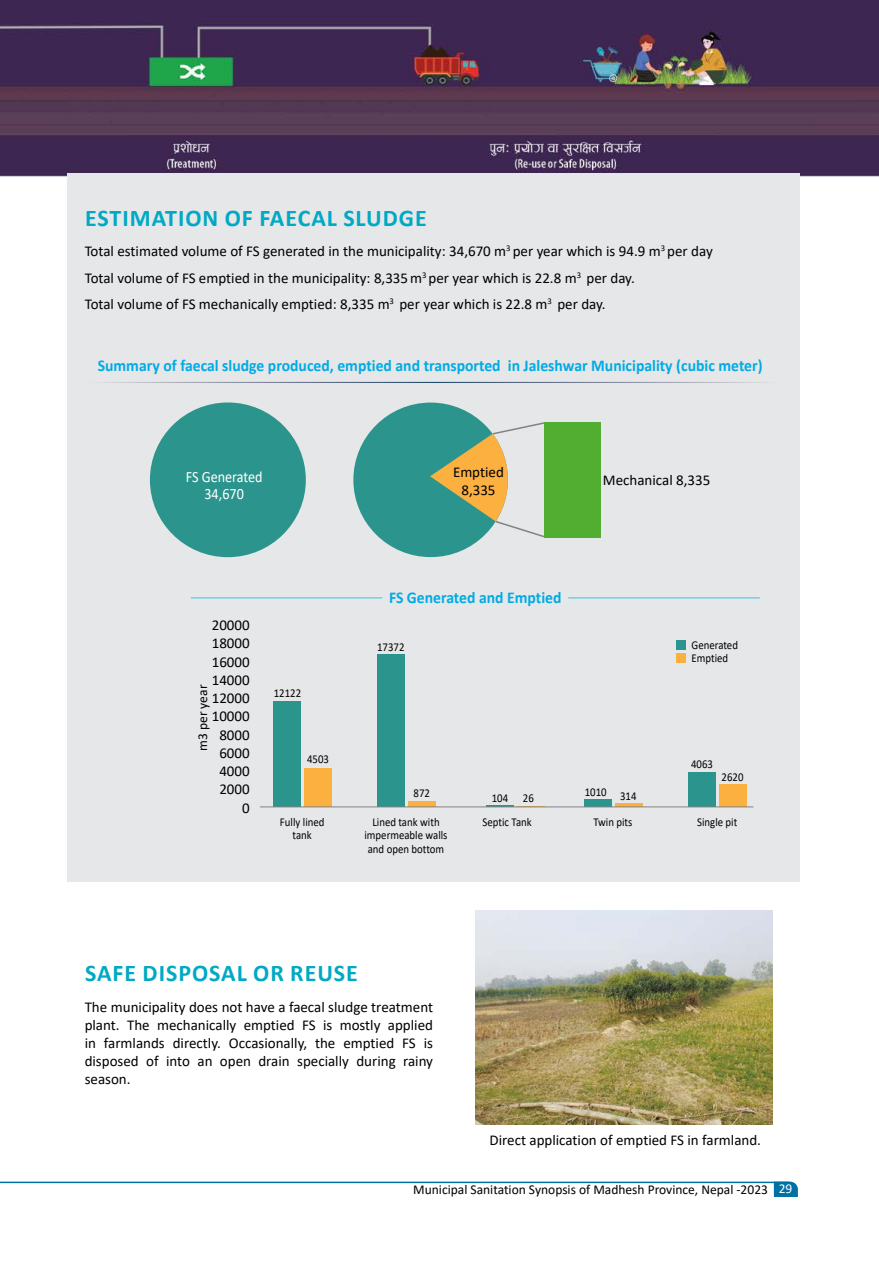
<style>
.page{position:relative;width:879px;height:1263px;background:#fff}
.page>*{position:absolute;margin:0;border:0;box-sizing:border-box;transform-origin:0 0}
.t1{font:700 24px "Calibri";letter-spacing:.04em;color:#00a9c4}
.t2{font:700 16.5px "Calibri";color:#00abe6;scale:.95 1}
.t3{font:15.75px/17.7px "Calibri";color:#fff;text-align:center;scale:.9 1}
.t4{font:15px/18.3px "Calibri";color:#000}
.t5{font:13.5px "Calibri";color:#000}
.t6{font:12px/13.5px "Calibri";color:#000;text-align:center;scale:.9 1}
.s1{color:#fff}
</style>
<div class="page">
<svg style="left:774px;top:1181px;width:24px;height:16px"></svg>
<hr style="left:0;top:1181px;width:790px;height:2px;background:#0071a2">
<img style="left:0;top:0;width:879px;height:1125px">
<div style="left:67px;top:173px;width:732px;height:708px;background:#e6e7e8"></div>
<hr style="left:83px;top:382px;width:694px;height:1px;background:#fff">
<div style="left:150px;top:402px;width:156px;height:155px;background:#2b958d;border-radius:50%"></div>
<div style="left:544px;top:422px;width:56px;height:115px;background:#52ae31"></div>
<div style="left:353px;top:403px;width:155px;height:154px;background:#2b958d;border-radius:50%"></div>
<svg style="left:430px;top:421px;width:116px;height:117px"></svg>
<div style="left:273px;top:701px;width:27px;height:106px;background:#2b958d"></div>
<div style="left:304px;top:768px;width:27px;height:39px;background:#fbb040"></div>
<div style="left:688px;top:772px;width:27px;height:35px;background:#2b958d"></div>
<div style="left:719px;top:784px;width:27px;height:23px;background:#fbb040"></div>
<div style="left:377px;top:654px;width:27px;height:153px;background:#2b958d"></div>
<div style="left:408px;top:801px;width:27px;height:6px;background:#fbb040"></div>
<div style="left:585px;top:799px;width:27px;height:8px;background:#2b958d"></div>
<hr style="left:615px;top:804px;width:27px;height:3px;background:#fbb040">
<hr style="left:487px;top:805px;width:27px;height:2px;background:#2b958d">
<hr style="left:260px;top:806px;width:494px;height:1px;background:#808285">
<hr style="left:568px;top:597px;width:192px;height:2px;background:#74cee2">
<hr style="left:191px;top:597px;width:191px;height:2px;background:#74cee2">
<div style="left:676px;top:640px;width:9px;height:9px;background:#2b958d"></div>
<div style="left:676px;top:653px;width:9px;height:9px;background:#fbb040"></div>
<img style="left:475px;top:910px;width:297px;height:214px">
<h1 class="t1" style="left:85px;top:201px;width:343px">ESTIMATION OF FAECAL SLUDGE</h1>
<p class="t4" style="left:85px;top:238px;width:630px;line-height:26.5px">Total estimated volume of FS generated in the municipality: 34,670 m<sup>3</sup> per year which is 94.9 m<sup>3</sup> per day<br>Total volume of FS emptied in the municipality: 8,335m<sup>3</sup> per year which is 22.8 m<sup>3</sup> per day.<br>Total volume of FS mechanically emptied: 8,335 m<sup>3</sup> per year which is 22.8 m<sup>3</sup> per day.</p>
<p class="t2" style="left:98px;top:354px;width:701px">Summary of faecal sludge produced, emptied and transported in Jaleshwar Municipality (cubic meter)</p>
<p class="t3" style="left:186px;top:467px;width:87px">FS Generated<br>34,670</p>
<p class="t4" style="left:453px;top:462px;width:52px;text-align:center">Emptied<br>8,335</p>
<p class="t4" style="left:603px;top:471px;width:109px">Mechanical 8,335</p>
<p class="t4" style="left:212px;top:615px;width:40px;text-align:right">20000<br>18000<br>16000<br>14000<br>12000<br>10000<br>8000<br>6000<br>4000<br>2000<br>0</p>
<p class="t5" style="left:193px;top:751px;width:68px;rotate:-90deg">m3 per year</p>
<p class="t6" style="left:274px;top:686px;width:32px">12122</p>
<p class="t6" style="left:307px;top:752px;width:26px">4503</p>
<p class="t2" style="left:389px;top:585px;width:183px">FS Generated and Emptied</p>
<p class="t6" style="left:377px;top:639px;width:32px">17372</p>
<p class="t6" style="left:414px;top:786px;width:20px">872</p>
<p class="t6" style="left:585px;top:784px;width:26px">1010</p>
<p class="t6" style="left:492px;top:790px;width:48px">104 26</p>
<p class="t6" style="left:620px;top:789px;width:20px">314</p>
<p class="t6" style="left:692px;top:637px;width:53px;text-align:left">Generated<br>Emptied</p>
<p class="t6" style="left:691px;top:757px;width:26px">4063</p>
<p class="t6" style="left:722px;top:770px;width:26px">2620</p>
<p class="t6" style="left:280px;top:815px;width:51px">Fully lined tank</p>
<p class="t6" style="left:364px;top:815px;width:94px">Lined tank with impermeable walls and open bottom</p>
<p class="t6" style="left:593px;top:815px;width:45px">Twin pits</p>
<p class="t6" style="left:697px;top:815px;width:46px">Single pit</p>
<p class="t6" style="left:483px;top:815px;width:56px">Septic Tank</p>
<h1 class="t1" style="left:85px;top:956px;width:274px">SAFE DISPOSAL OR REUSE</h1>
<p class="t4" style="left:85px;top:998px;width:350px;text-align:justify">The municipality does not have a faecal sludge treatment plant. The mechanically emptied FS is mostly applied in farmlands directly. Occasionally, the emptied FS is disposed of into an open drain specially during rainy season.</p>
<p class="t4" style="left:490px;top:1131px;width:273px">Direct application of emptied FS in farmland.</p>
<p class="t5" style="left:413px;top:1180px;width:381px">Municipal Sanitation Synopsis of Madhesh Province, Nepal -2023 <span class="s1">29</span></p>
</div>
